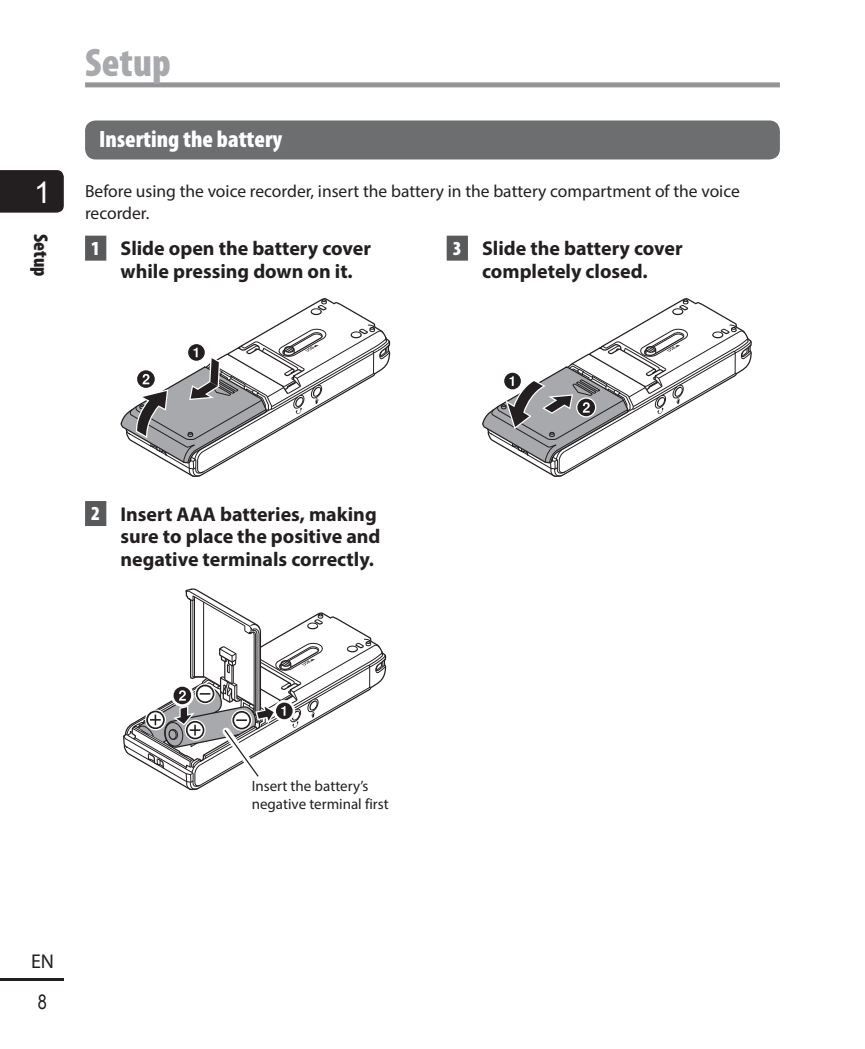
<style>
.page{position:relative;width:865px;height:1049px;background:#fff}
.page>*{position:absolute;margin:0;border:0;box-sizing:border-box;transform-origin:0 0}
.t1{font:900 condensed 40px "Myriad Pro";color:#a7a9ac}
.t2{font:30px "Arial";color:#fff}
.t3{font:900 condensed 23.75px "Myriad Pro";color:#fff}
.t4{font:700 20px/22.5px "Myriad Pro";color:#231f20;text-align:center}
.t5{font:900 condensed 20px "Myriad Pro";color:#231f20}
.t6{font:20px "Myriad Pro";color:#231f20}
.t7{font:20px "Arial Narrow";color:#231f20}
.t8{font:17.5px/21.2px "Myriad Pro";color:#231f20}
.t9{font:15px/17.5px "Myriad Pro";color:#231f20}
.s1{font-weight:900;font-stretch:condensed;color:#fff}
</style>
<div class="page">
<div style="left:0;top:170px;width:64px;height:43px;background:#231f20"></div>
<hr style="left:0;top:978px;width:64px;height:3px;background:#231f20">
<div style="left:85px;top:82px;width:695px;height:5px;background:#939598"></div>
<div style="left:85px;top:120px;width:695px;height:39px;background:#6d6e70;border-radius:11px"></div>
<div style="left:85px;top:236px;width:21px;height:25px;background:#58595b"></div>
<div style="left:85px;top:501px;width:21px;height:25px;background:#58595b"></div>
<svg style="left:120px;top:298px;width:271px;height:179px"></svg>
<svg style="left:123px;top:588px;width:264px;height:203px"></svg>
<div style="left:446px;top:236px;width:22px;height:25px;background:#58595b"></div>
<svg style="left:482px;top:298px;width:270px;height:179px"></svg>
<h2 class="t2" style="left:34px;top:176px;width:18px">1</h2>
<p class="t5" style="left:48px;top:234px;width:44px;rotate:90deg">Setup</p>
<h1 class="t1" style="left:85px;top:47px;width:87px">Setup</h1>
<p class="t3" style="left:99px;top:130px;width:185px">Inserting the battery</p>
<p class="t8" style="left:85px;top:182px;width:656px">Before using the voice recorder, insert the battery in the battery compartment of the voice recorder.</p>
<p class="t4" style="left:91px;top:239px;width:281px"><span class="s1">1</span> Slide open the battery cover while pressing down on it.</p>
<p class="t4" style="left:453px;top:239px;width:231px"><span class="s1">3</span> Slide the battery cover completely closed.</p>
<p class="t4" style="left:120px;top:504px;width:261px;text-align:left;text-indent:-29px"><span class="s1">2</span> Insert AAA batteries, making sure to place the positive and negative terminals correctly.</p>
<p class="t6" style="left:31px;top:953px;width:25px">EN</p>
<p class="t7" style="left:38px;top:991px;width:11px">8</p>
<p class="t9" style="left:252px;top:778px;width:138px">Insert the battery’s negative terminal first</p>
</div>
